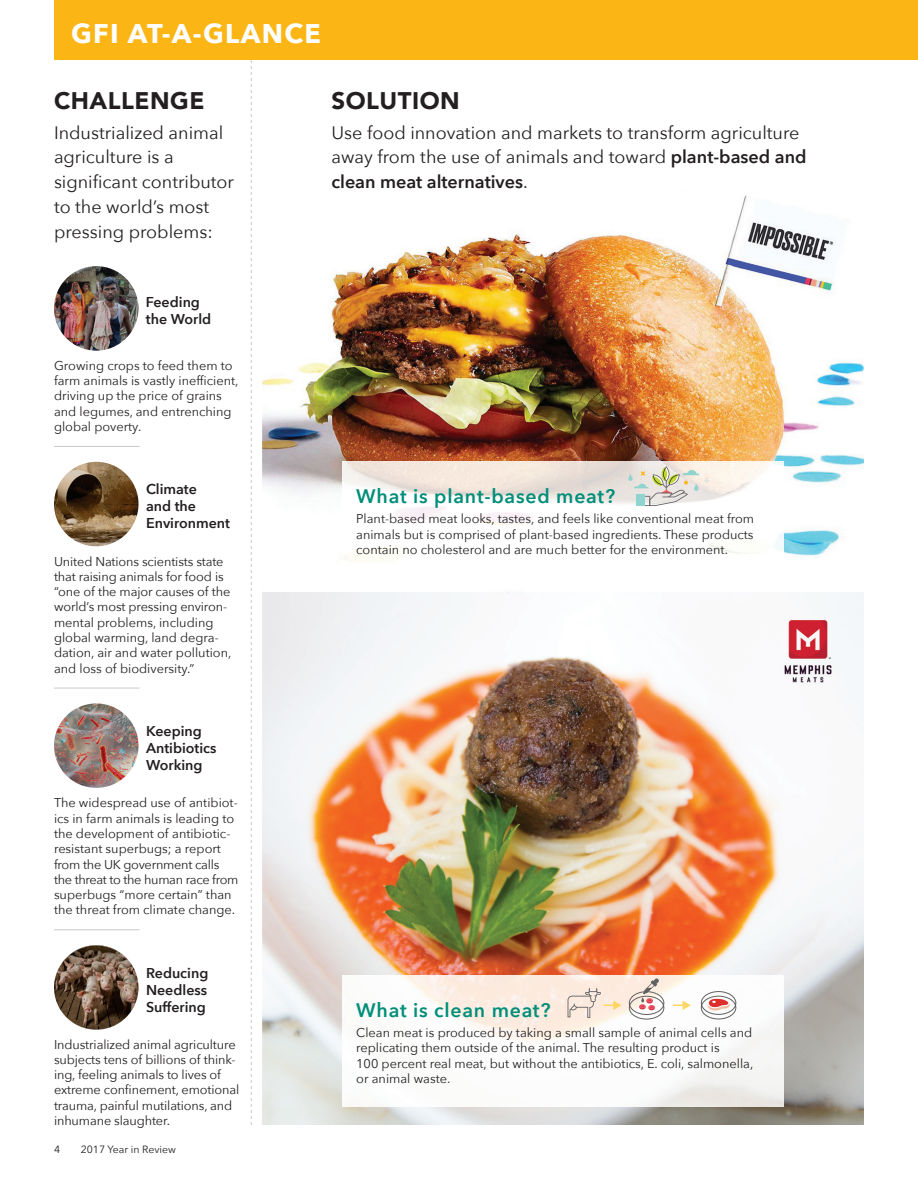
<style>
.page{position:relative;width:918px;height:1188px;background:#fff}
.page>*{position:absolute;margin:0;border:0;box-sizing:border-box;transform-origin:0 0}
.t1{font:700 27px "Avenir Next";letter-spacing:.05em;color:#fff}
.t2{font:900 24px "Avenir";letter-spacing:.02em;color:#231f20}
.t3{font:600 19.5px "Avenir Next";letter-spacing:.04em;color:#008e79}
.t4{font:18px/24.8px "Avenir Next";color:#231f20}
.t5{font:600 14.25px/17.1px "Avenir Next";color:#231f20}
.t6{font:12.75px/15.3px "Avenir Next";color:#231f20}
.t7{font:10.5px "Avenir Next";color:#231f20}
.s1{font-weight:600}
</style>
<div class="page">
<svg style="left:251px;top:60px;width:1px;height:1065px"></svg>
<div style="left:54px;top:0;width:864px;height:60px;background:#fbb616"></div>
<hr style="left:54px;top:446px;width:86px;height:1px;background:#c7c9ca">
<hr style="left:54px;top:688px;width:86px;height:1px;background:#c7c9ca">
<hr style="left:54px;top:929px;width:86px;height:1px;background:#c7c9ca">
<img style="left:54px;top:462px;width:85px;height:84px;border-radius:42px">
<img style="left:54px;top:266px;width:84px;height:85px;border-radius:42px">
<img style="left:54px;top:703px;width:85px;height:85px;border-radius:42px">
<img style="left:54px;top:945px;width:58px;height:36px">
<img style="left:54px;top:945px;width:85px;height:85px;border-radius:42px">
<img style="left:262px;top:195px;width:602px;height:930px">
<img style="left:262px;top:592px;width:602px;height:2px">
<img style="left:343px;top:461px;width:440px;height:115px">
<svg style="left:613px;top:478px;width:9px;height:9px"></svg>
<svg style="left:628px;top:466px;width:81px;height:40px;background:#dcdcd1"></svg>
<img style="left:781px;top:615px;width:54px;height:71px">
<img style="left:343px;top:975px;width:440px;height:132px">
<svg style="left:700px;top:991px;width:37px;height:29px"></svg>
<svg style="left:568px;top:978px;width:97px;height:42px;background:#edddd3"></svg>
<svg style="left:673px;top:999px;width:19px;height:12px"></svg>
<h1 class="t1" style="left:71px;top:10px;width:251px">GFI AT-A-GLANCE</h1>
<h2 class="t2" style="left:54px;top:80px;width:152px">CHALLENGE</h2>
<h3 class="t4" style="left:54px;top:119px;width:182px">Industrialized animal agriculture is a significant contributor to the world’s most pressing problems:</h3>
<h2 class="t2" style="left:332px;top:80px;width:130px">SOLUTION</h2>
<h3 class="t4" style="left:332px;top:119px;width:477px">Use food innovation and markets to transform agriculture away from the use of animals and toward <span class="s1">plant-based and clean meat alternatives</span>.</h3>
<p class="t5" style="left:146px;top:293px;width:67px">Feeding the World</p>
<p class="t6" style="left:54px;top:357px;width:186px">Growing crops to feed them to farm animals is vastly inefficient, driving up the price of grains and legumes, and entrenching global poverty.</p>
<p class="t5" style="left:146px;top:480px;width:86px">Climate<br>and the<br>Environment</p>
<p class="t6" style="left:54px;top:553px;width:179px">United Nations scientists state that raising animals for food is “one of the major causes of the world’s most pressing environ&shy;mental problems, including global warming, land degra&shy;dation, air and water pollution, and loss of biodiversity.”</p>
<p class="t5" style="left:146px;top:722px;width:72px">Keeping<br>Antibiotics<br>Working</p>
<p class="t6" style="left:54px;top:795px;width:186px">The widespread use of antibiot&shy;ics in farm animals is leading to the development of antibiotic&shy;resistant superbugs; a report from the UK government calls the threat to the human race from superbugs “more certain” than the threat from climate change.</p>
<p class="t5" style="left:146px;top:964px;width:64px;text-align:justify">Reducing Needless Suffering</p>
<p class="t6" style="left:54px;top:1036px;width:187px">Industrialized animal agriculture subjects tens of billions of think&shy;ing, feeling animals to lives of extreme confinement, emotional trauma, painful mutilations, and inhumane slaughter.</p>
<p class="t7" style="left:54px;top:1140px;width:8px">4</p>
<p class="t7" style="left:81px;top:1140px;width:97px">2017 Year in Review</p>
<h3 class="t3" style="left:356px;top:480px;width:260px">What is plant-based meat?</h3>
<p class="t6" style="left:356px;top:511px;width:399px;text-align:justify">Plant-based meat looks, tastes, and feels like conventional meat from animals but is comprised of plant-based ingredients. These products contain no cholesterol and are much better for the environment.</p>
<h3 class="t3" style="left:356px;top:994px;width:196px">What is clean meat?</h3>
<p class="t6" style="left:356px;top:1024px;width:399px">Clean meat is produced by taking a small sample of animal cells and replicating them outside of the animal. The resulting product is<br>100 percent real meat, but without the antibiotics, E. coli, salmonella, or animal waste.</p>
</div>
